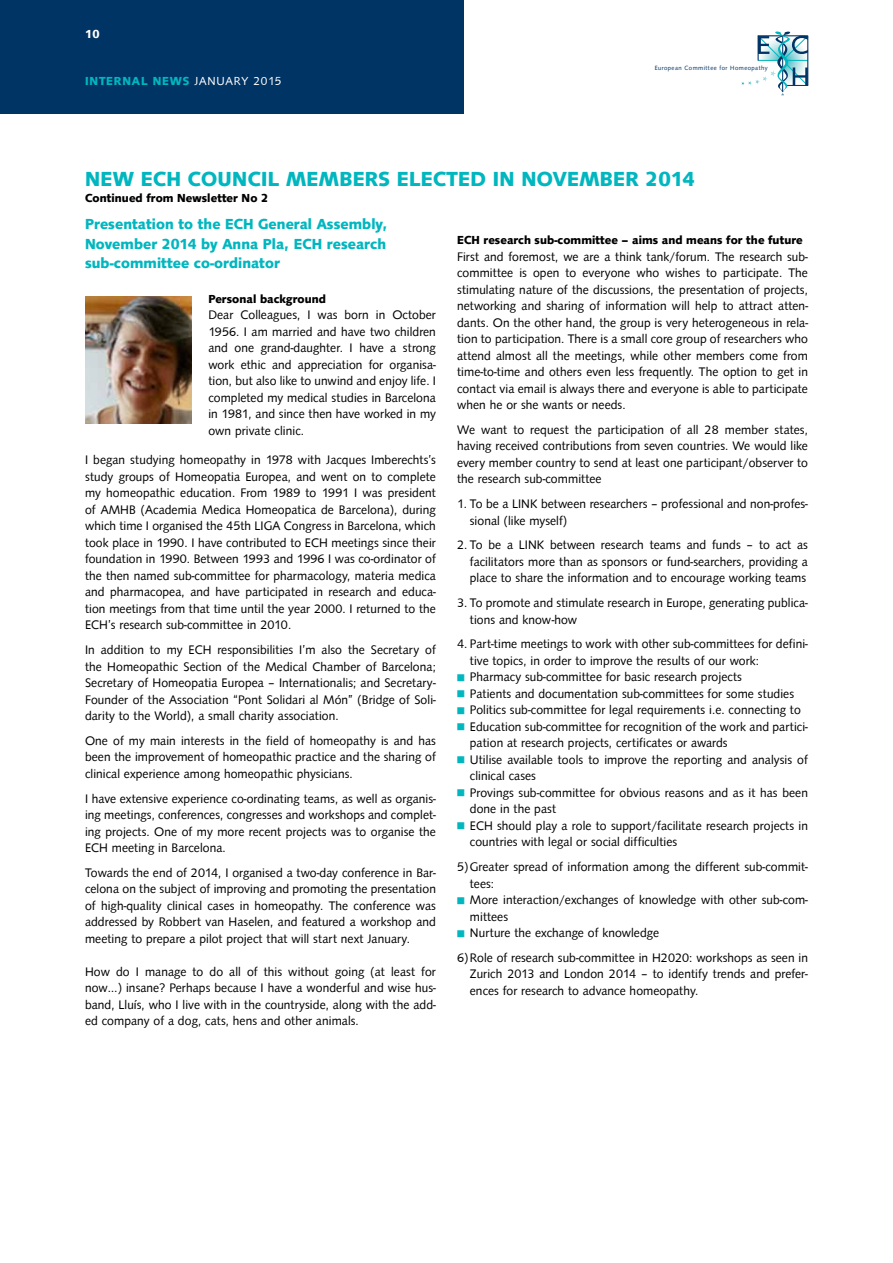
<style>
.page{position:relative;width:893px;height:1263px;background:#fff}
.page>*{position:absolute;margin:0;border:0;box-sizing:border-box;transform-origin:0 0}
.t1{font:700 21px "Syntax D";letter-spacing:.02em;color:#00b6bf}
.t2{font:700 15px/19.5px "Syntax D";letter-spacing:.01em;color:#00b6bf}
.t3{font:12.75px/16.5px "Syntax D";letter-spacing:.01em;color:#000}
.t4{font:700 12px "Syntax D";letter-spacing:.01em;color:#000}
.t5{font:700 12px "Syntax D";letter-spacing:.075em;color:#00b6bf}
.t6{font:700 12px "Syntax D";color:#fff}
.t7{font:6.3px "Syntax D";letter-spacing:.075em;color:#003465}
.s1{font-weight:400;color:#fff}
.s2{color:#00b6bf}
</style>
<div class="page">
<div style="left:0;top:0;width:463px;height:114px;background:#003465"></div>
<hr style="left:808px;top:36px;width:1px;height:49px;background:#003465">
<svg style="left:741px;top:31px;width:67px;height:65px"></svg>
<img style="left:85px;top:296px;width:106px;height:128px">
<p class="t6" style="left:85px;top:27px;width:16px">10</p>
<p class="t5" style="left:85px;top:74px;width:198px">internal News <span class="s1">January 2015</span></p>
<p class="t7" style="left:655px;top:64px;width:115px">European Committee for Homeopathy</p>
<h1 class="t1" style="left:85px;top:167px;width:70px">New ECH</h1>
<h1 class="t1" style="left:188px;top:167px;width:508px">council members elected in November 2014</h1>
<p class="t4" style="left:85px;top:192px;width:185px">Continued from Newsletter No 2</p>
<p class="t2" style="left:85px;top:215px;width:150px">Presentation to the ECH</p>
<p class="t2" style="left:85px;top:215px;width:304px;text-indent:173px">General Assembly,<br>November 2014 by Anna Pla, ECH</p>
<p class="t2" style="left:327px;top:234px;width:61px">research</p>
<p class="t2" style="left:85px;top:254px;width:197px">sub-committee co-ordinator</p>
<p class="t4" style="left:208px;top:292px;width:119px">Personal background</p>
<p class="t3" style="left:208px;top:307px;width:229px;text-align:justify">Dear Colleagues, I was born in October 1956. I am married and have two children and one grand-daughter. I have a strong work ethic and appreciation for organisa&shy;tion, but also like to unwind and enjoy life. I completed my medical studies in Barcelona in 1981, and since then have worked in my own private clinic.</p>
<p class="t3" style="left:85px;top:452px;width:352px;text-align:justify">I began studying homeopathy in 1978 with Jacques Imberechts’s study groups of Homeopatia Europea, and went on to complete my homeopathic education. From 1989 to 1991 I was president of AMHB (Academia Medica Homeopatica de Barcelona), during which time I organised the 45th LIGA Congress in Barcelona, which took place in 1990. I have contributed to ECH meetings since their foundation in 1990. Between 1993 and 1996 I was co-ordinator of the then named sub-committee for pharmacology, materia medica and pharmacopea, and have participated in research and educa&shy;tion meetings from that time until the year 2000. I returned to the ECH’s research sub-committee in 2010.</p>
<p class="t3" style="left:85px;top:642px;width:352px;text-align:justify">In addition to my ECH responsibilities I’m also the Secretary of the Homeopathic Section of the Medical Chamber of Barcelona; Secretary of Homeopatia Europea – Internationalis; and Secretary-Founder of the Association “Pont Solidari al Món” (Bridge of Soli&shy;darity to the World), a small charity association.</p>
<p class="t3" style="left:85px;top:733px;width:352px;text-align:justify">One of my main interests in the field of homeopathy is and has been the improvement of homeopathic practice and the sharing of clinical experience among homeopathic physicians.</p>
<p class="t3" style="left:85px;top:790px;width:353px;text-align:justify">I have extensive experience co-ordinating teams, as well as organis&shy;ing meetings, conferences, congresses and workshops and complet&shy;ing projects. One of my more recent projects was to organise the ECH meeting in Barcelona.</p>
<p class="t3" style="left:85px;top:865px;width:352px;text-align:justify">Towards the end of 2014, I organised a two-day conference in Bar&shy;celona on the subject of improving and promoting the presentation of high-quality clinical cases in homeopathy. The conference was addressed by Robbert van Haselen, and featured a workshop and meeting to prepare a pilot project that will start next January.</p>
<p class="t3" style="left:85px;top:963px;width:352px;text-align:justify">How do I manage to do all of this without going (at least for now…) insane? Perhaps because I have a wonderful and wise hus&shy;band, Lluís, who I live with in the countryside, along with the add&shy;ed company of a dog, cats, hens and other animals.</p>
<p class="t4" style="left:457px;top:233px;width:9px">ECH</p>
<p class="t4" style="left:484px;top:233px;width:321px">research sub-committee – aims and means for the future</p>
<p class="t3" style="left:457px;top:248px;width:353px;text-align:justify">First and foremost, we are a think tank/forum. The research sub&shy;committee is open to everyone who wishes to participate. The stimulating nature of the discussions, the presentation of projects, networking and sharing of information will help to attract atten&shy;dants. On the other hand, the group is very heterogeneous in rela&shy;tion to participation. There is a small core group of researchers who attend almost all the meetings, while other members come from time-to-time and others even less frequently. The option to get in contact via email is always there and everyone is able to participate when he or she wants or needs.</p>
<p class="t3" style="left:457px;top:421px;width:352px;text-align:justify">We want to request the participation of all 28 member states, having received contributions from seven countries. We would like every member country to send at least one participant/observer to the research sub-committee</p>
<p class="t3" style="left:470px;top:496px;width:340px;text-indent:-13px">1. To be a LINK between researchers – professional and non-profes&shy;sional (like myself)</p>
<p class="t3" style="left:470px;top:537px;width:340px;text-align:justify;text-indent:-13px">2. To be a LINK between research teams and funds – to act as facilitators more than as sponsors or fund-searchers, providing a place to share the information and to encourage working teams</p>
<p class="t3" style="left:470px;top:595px;width:340px;text-indent:-13px">3. To promote and stimulate research in Europe, generating publica&shy;tions and know-how</p>
<p class="t3" style="left:470px;top:636px;width:340px;text-indent:-13px">4. Part-time meetings to work with other sub-committees for defini&shy;tive topics, in order to improve the results of our work:</p>
<p class="t3" style="left:457px;top:669px;width:286px"><span class="s2">■</span> Pharmacy sub-committee for basic research projects</p>
<p class="t3" style="left:457px;top:685px;width:338px"><span class="s2">■</span> Patients and documentation sub-committees for some studies</p>
<p class="t3" style="left:457px;top:702px;width:345px"><span class="s2">■</span> Politics sub-committee for legal requirements i.e. connecting to</p>
<p class="t3" style="left:470px;top:718px;width:340px;text-indent:-13px"><span class="s2">■</span> Education sub-committee for recognition of the work and partici&shy;pation at research projects, certificates or awards</p>
<p class="t3" style="left:470px;top:751px;width:340px;text-indent:-13px"><span class="s2">■</span> Utilise available tools to improve the reporting and analysis of clinical cases</p>
<p class="t3" style="left:470px;top:784px;width:340px;text-indent:-13px"><span class="s2">■</span> Provings sub-committee for obvious reasons and as it has been done in the past</p>
<p class="t3" style="left:470px;top:817px;width:339px;text-indent:-13px"><span class="s2">■</span> ECH should play a role to support/facilitate research projects in countries with legal or social difficulties</p>
<p class="t3" style="left:470px;top:859px;width:340px;text-indent:-13px">5)Greater spread of information among the different sub-commit&shy;tees:</p>
<p class="t3" style="left:470px;top:892px;width:340px;text-indent:-13px"><span class="s2">■</span> More interaction/exchanges of knowledge with other sub-com&shy;mittees</p>
<p class="t3" style="left:457px;top:921px;width:352px;line-height:24.8px"><span class="s2">■</span> Nurture the exchange of knowledge<br>6)Role of research sub-committee in H2020: workshops as seen in</p>
<p class="t3" style="left:470px;top:966px;width:340px">Zurich 2013 and London 2014 – to identify trends and prefer&shy;ences for research to advance homeopathy.</p>
</div>
